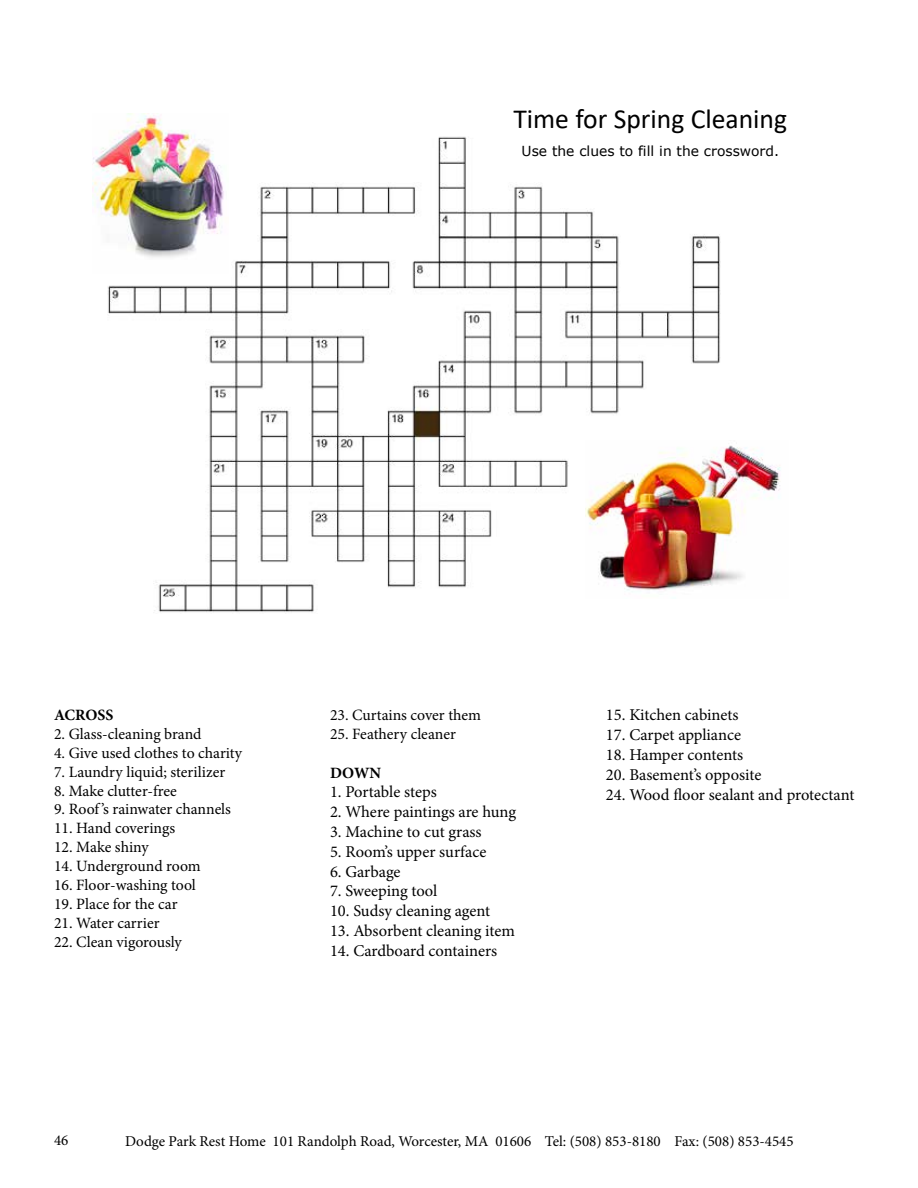
<style>
.page{position:relative;width:918px;height:1188px;background:#fff}
.page>*{position:absolute;margin:0;border:0;box-sizing:border-box;transform-origin:0 0}
.t1{font:27.6px "Calibri";color:#000}
.t2{font:16.5px "Minion Pro";letter-spacing:-.005em;color:#000}
.t3{font:15.75px "Minion Pro";color:#000}
.t4{font:700 15.75px "Minion Pro";color:#000}
.t5{font:15px "Minion Pro";color:#000}
.t6{font:13.8px "Verdana";color:#000}
</style>
<div class="page">
<img style="left:108px;top:136px;width:613px;height:477px">
<img style="left:585px;top:440px;width:196px;height:159px">
<img style="left:92px;top:114px;width:136px;height:160px">
<h1 class="t1" style="left:513px;top:100px;width:275px">Time for Spring Cleaning</h1>
<p class="t6" style="left:522px;top:142px;width:259px">Use the clues to fill in the crossword.</p>
<p class="t4" style="left:54px;top:704px;width:61px">ACROSS</p>
<p class="t3" style="left:54px;top:723px;width:149px">2. Glass-cleaning brand</p>
<p class="t3" style="left:54px;top:742px;width:190px">4. Give used clothes to charity</p>
<p class="t3" style="left:54px;top:761px;width:173px">7. Laundry liquid; sterilizer</p>
<p class="t3" style="left:54px;top:780px;width:125px">8. Make clutter-free</p>
<p class="t3" style="left:54px;top:799px;width:179px">9. Roof ’s rainwater channels</p>
<p class="t3" style="left:54px;top:818px;width:123px">11. Hand coverings</p>
<p class="t3" style="left:54px;top:837px;width:96px">12. Make shiny</p>
<p class="t3" style="left:54px;top:856px;width:148px">14. Underground room</p>
<p class="t3" style="left:54px;top:874px;width:143px">16. Floor-washing tool</p>
<p class="t3" style="left:54px;top:893px;width:125px">19. Place for the car</p>
<p class="t3" style="left:54px;top:912px;width:107px">21. Water carrier</p>
<p class="t3" style="left:54px;top:931px;width:129px">22. Clean vigorously</p>
<p class="t3" style="left:330px;top:704px;width:153px">23. Curtains cover them</p>
<p class="t3" style="left:330px;top:723px;width:127px">25. Feathery cleaner</p>
<p class="t4" style="left:330px;top:761px;width:53px">DOWN</p>
<p class="t2" style="left:330px;top:781px;width:108px">1. Portable steps</p>
<p class="t2" style="left:330px;top:801px;width:188px">2. Where paintings are hung</p>
<p class="t2" style="left:330px;top:821px;width:153px">3. Machine to cut grass</p>
<p class="t2" style="left:330px;top:840px;width:158px">5. Room’s upper surface</p>
<p class="t2" style="left:330px;top:860px;width:72px">6. Garbage</p>
<p class="t2" style="left:330px;top:880px;width:109px">7. Sweeping tool</p>
<p class="t2" style="left:330px;top:900px;width:162px">10. Sudsy cleaning agent</p>
<p class="t2" style="left:330px;top:920px;width:186px">13. Absorbent cleaning item</p>
<p class="t2" style="left:330px;top:939px;width:169px">14. Cardboard containers</p>
<p class="t2" style="left:606px;top:704px;width:134px">15. Kitchen cabinets</p>
<p class="t2" style="left:606px;top:724px;width:137px">17. Carpet appliance</p>
<p class="t2" style="left:606px;top:744px;width:139px">18. Hamper contents</p>
<p class="t2" style="left:606px;top:764px;width:157px">20. Basement’s opposite</p>
<p class="t2" style="left:606px;top:783px;width:250px">24. Wood floor sealant and protectant</p>
<p class="t5" style="left:54px;top:1130px;width:16px">46</p>
<p class="t5" style="left:125px;top:1131px;width:670px">Dodge Park Rest Home 101 Randolph Road, Worcester, MA 01606 Tel: (508) 853-8180 Fax: (508) 853-4545</p>
</div>
